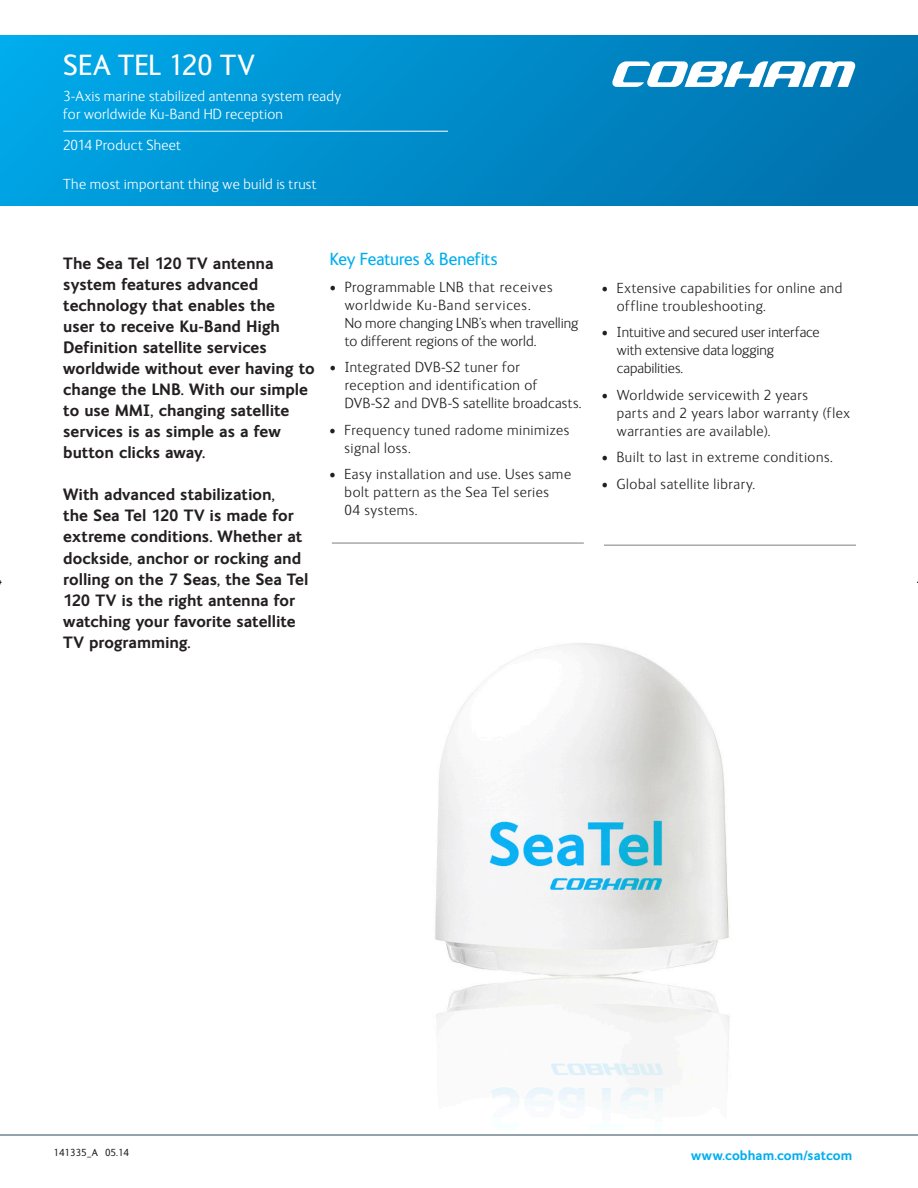
<style>
.page{position:relative;width:918px;height:1188px;background:#fff}
.page>*{position:absolute;margin:0;border:0;box-sizing:border-box;transform-origin:0 0}
.t1{font:30px "FS Ingrid";color:#fff}
.t2{font:18px "FS Ingrid";letter-spacing:-.005em;color:#00aeef}
.t3{font:700 16.5px/21px "FS Ingrid";letter-spacing:-.005em;color:#231f20}
.t4{font:300 15px/18px "FS Ingrid";letter-spacing:.035em;color:#231f20}
.t5{font:300 15px/17.5px "FS Ingrid";letter-spacing:.015em;color:#fff}
.t6{font:300 15px/18px "FS Ingrid";letter-spacing:.015em;color:#231f20}
.t7{font:300 15px/18px "FS Ingrid";letter-spacing:-.005em;color:#231f20}
.t8{font:700 13.5px "FS Ingrid";letter-spacing:.005em;color:#00aeef}
.t9{font:10.5px "FS Ingrid";color:#231f20}
</style>
<div class="page">
<img style="left:344px;top:643px;width:502px;height:493px">
<hr style="left:0;top:1134px;width:918px;height:1px;background:#94a2aa">
<div style="left:0;top:36px;width:918px;height:170px;background:linear-gradient(to right,#01a7e7,#0071ac)"></div>
<hr style="left:63px;top:131px;width:385px;height:1px;background:#fff">
<svg style="left:611px;top:61px;width:245px;height:26px"></svg>
<hr style="left:332px;top:542px;width:252px;height:2px;background:#a8a9ad">
<hr style="left:604px;top:544px;width:252px;height:2px;background:#a8a9ad">
<p class="t1" style="left:63px;top:49px;width:193px">SEA TEL 120 TV</p>
<p class="t5" style="left:63px;top:88px;width:279px">3-Axis marine stabilized antenna system ready for worldwide Ku-Band HD reception</p>
<p class="t5" style="left:63px;top:136px;width:119px">2014 Product Sheet</p>
<p class="t5" style="left:63px;top:176px;width:255px">The most important thing we build is trust</p>
<p class="t3" style="left:63px;top:253px;width:253px">The Sea Tel 120 TV antenna system features advanced technology that enables the<br>user to receive Ku-Band High<br>Definition satellite services worldwide without ever having to change the LNB. With our simple to use MMI, changing satellite services is as simple as a few button clicks away.</p>
<p class="t3" style="left:63px;top:484px;width:247px">With advanced stabilization,<br>the Sea Tel 120 TV is made for extreme conditions. Whether at dockside, anchor or rocking and rolling on the 7 Seas, the Sea Tel<br>120 TV is the right antenna for watching your favorite satellite<br>TV programming.</p>
<p class="t2" style="left:330px;top:249px;width:169px">Key Features &amp; Benefits</p>
<p class="t6" style="left:345px;top:278px;width:235px;text-indent:-15px">• Programmable LNB that receives worldwide Ku-Band services.<br>No more changing LNB’s when travelling to different regions of the world.</p>
<p class="t4" style="left:345px;top:358px;width:238px;text-indent:-15px">• Integrated DVB-S2 tuner for reception and identification of<br>DVB-S2 and DVB-S satellite broadcasts.</p>
<p class="t4" style="left:345px;top:421px;width:226px;text-indent:-15px">• Frequency tuned radome minimizes signal loss.</p>
<p class="t4" style="left:345px;top:465px;width:228px;text-indent:-15px">• Easy installation and use. Uses same bolt pattern as the Sea Tel series<br>04 systems.</p>
<p class="t4" style="left:617px;top:279px;width:227px;text-indent:-15px">• Extensive capabilities for online and offline troubleshooting.</p>
<p class="t7" style="left:617px;top:323px;width:204px;text-indent:-15px">• Intuitive and secured user interface with extensive data logging capabilities.</p>
<p class="t4" style="left:617px;top:386px;width:235px;text-indent:-15px">• Worldwide servicewith 2 years<br>parts and 2 years labor warranty (flex warranties are available).</p>
<p class="t4" style="left:602px;top:448px;width:233px">• Built to last in extreme conditions.</p>
<p class="t4" style="left:602px;top:475px;width:155px">• Global satellite library.</p>
<p class="t9" style="left:54px;top:1146px;width:77px">141335_A 05.14</p>
<p class="t8" style="left:691px;top:1147px;width:163px">www.cobham.com/satcom</p>
</div>
